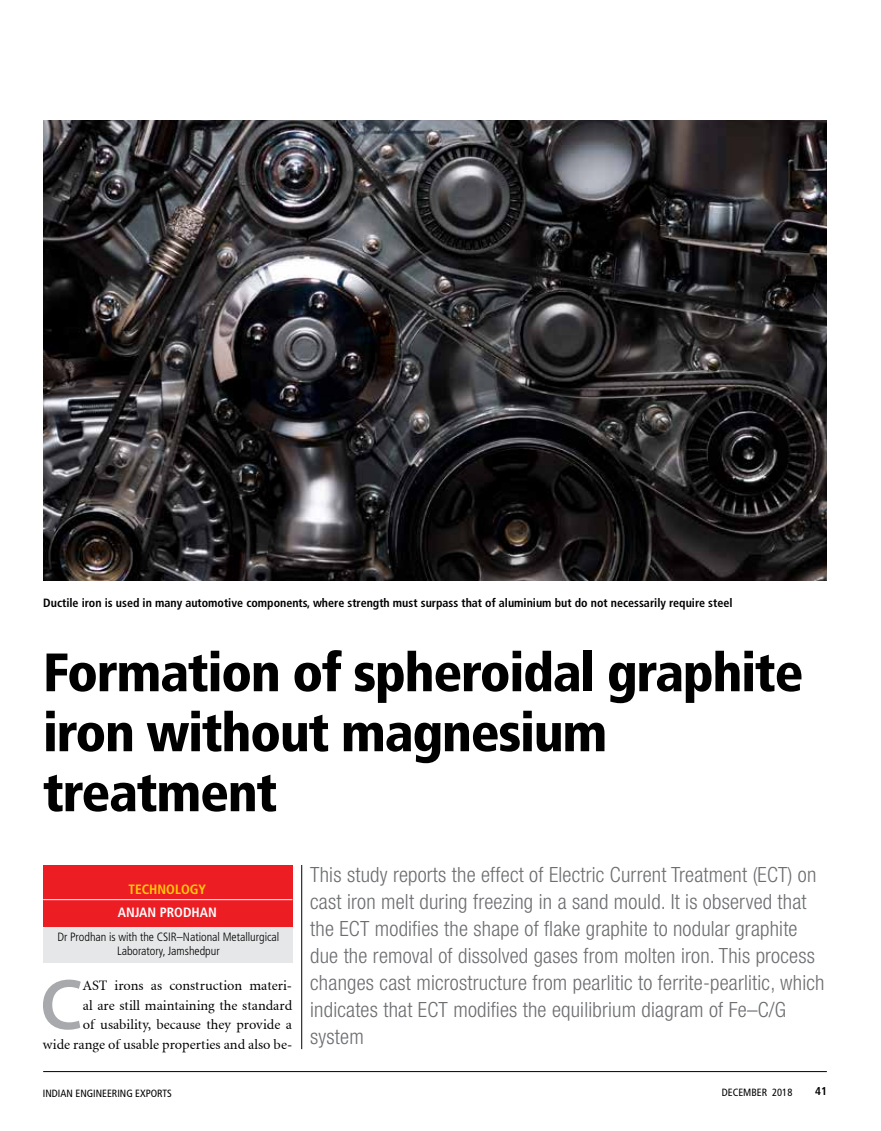
<style>
.page{position:relative;width:881px;height:1131px;background:#fff}
.page>*{position:absolute;margin:0;border:0;box-sizing:border-box;transform-origin:0 0}
.t1{font:600 72.15px "Myriad Pro";color:#a7a9ac}
.t2{font:900 condensed 54px/60px "Frutiger LT Std";letter-spacing:-.025em;color:#000}
.t3{font:300 condensed 21px/27px "Helvetica Neue LT Std";letter-spacing:.01em;color:#6d6e71}
.t4{font:14.25px/19.5px "Adobe Corporate ID Minion";color:#000;text-align:right}
.t5{font:700 condensed 13.5px "Frutiger LT Std";color:#fff}
.t6{font:700 condensed 13.5px "Frutiger LT Std";color:#ffcb05}
.t7{font:700 condensed 12px "Frutiger LT Std";color:#000}
.t8{font:300 condensed 12px/14.4px "Frutiger LT Std";color:#000;text-align:center}
.t9{font:700 condensed 11.4px "Frutiger LT Std";color:#000}
.t10{font:condensed 10.5px "Frutiger LT Std";color:#000}
</style>
<div class="page">
<img style="left:44px;top:121px;width:781px;height:459px">
<div style="left:43px;top:865px;width:249px;height:62px;background:#ed1d24"></div>
<hr style="left:43px;top:899px;width:249px;height:1px;background:#fff">
<div style="left:43px;top:927px;width:249px;height:36px;background:#e6e7e8"></div>
<hr style="left:301px;top:865px;width:1px;height:184px;background:#000">
<hr style="left:43px;top:1071px;width:783px;height:1px;background:#000">
<p class="t7" style="left:43px;top:595px;width:690px">Ductile iron is used in many automotive components, where strength must surpass that of aluminium but do not necessarily require steel</p>
<h2 class="t2" style="left:43px;top:642px;width:761px">Formation of spheroidal graphite iron without magnesium treatment</h2>
<p class="t6" style="left:128px;top:881px;width:79px">TECHNOLOGY</p>
<p class="t5" style="left:118px;top:904px;width:101px">ANJAN PRODHAN</p>
<p class="t8" style="left:57px;top:930px;width:223px">Dr Prodhan is with the CSIR–National Metallurgical<br>Laboratory, Jamshedpur</p>
<h1 class="t1" style="left:40px;top:959px;width:44px">C</h1>
<p class="t4" style="left:43px;top:976px;width:251px">AST irons as construction materi-<br>al are still maintaining the standard<br>of usability, because they provide a<br>wide range of usable properties and also be-</p>
<p class="t3" style="left:310px;top:861px;width:515px">This study reports the effect of Electric Current Treatment (ECT) on cast iron melt during freezing in a sand mould. It is observed that the ECT modifies the shape of flake graphite to nodular graphite due the removal of dissolved gases from molten iron. This process changes cast microstructure from pearlitic to ferrite-pearlitic, which indicates that ECT modifies the equilibrium diagram of Fe–C/G system</p>
<p class="t10" style="left:43px;top:1087px;width:130px">INDIAN ENGINEERING EXPORTS</p>
<p class="t10" style="left:721px;top:1086px;width:72px">DECEMBER 2018</p>
<p class="t9" style="left:814px;top:1084px;width:13px">41</p>
</div>
